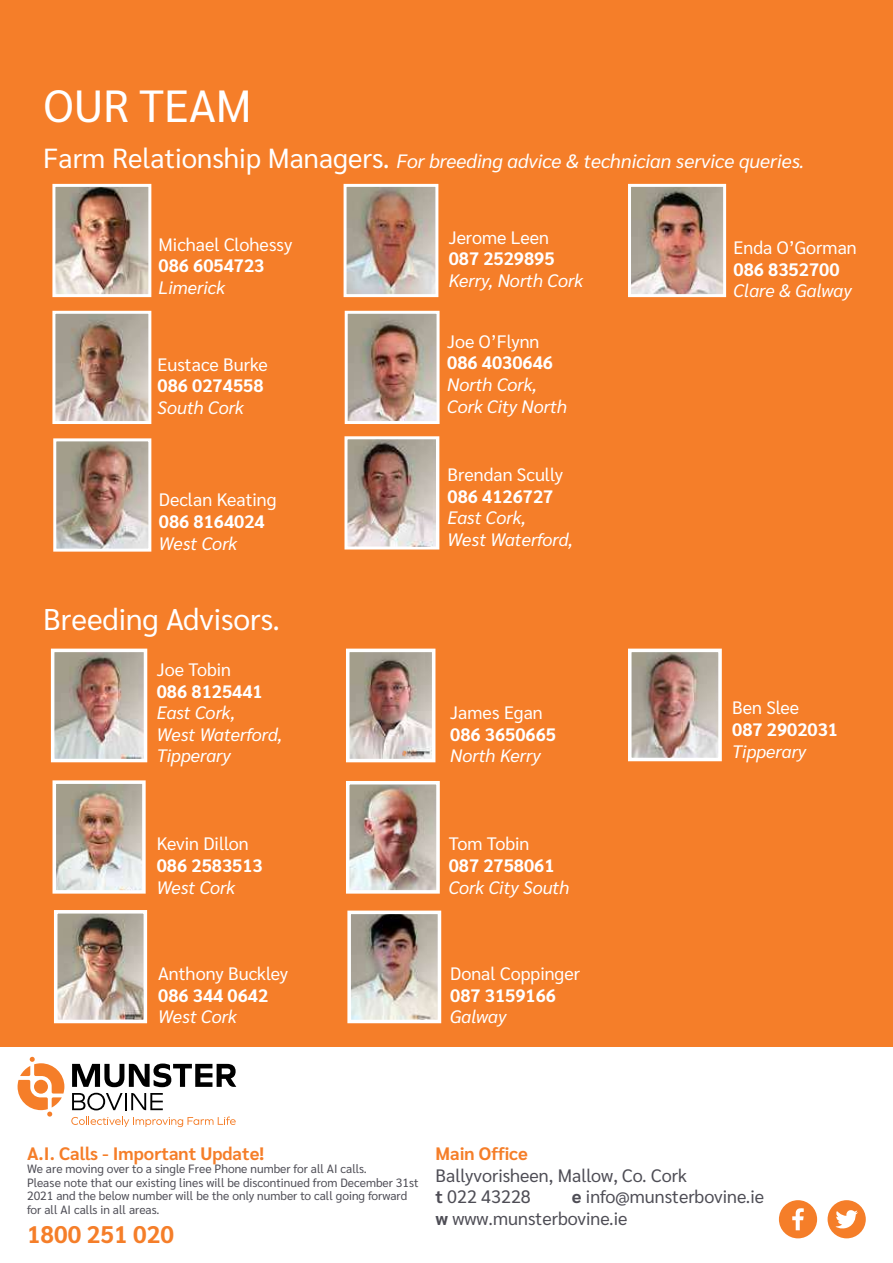
<style>
.page{position:relative;width:893px;height:1263px;background:#fff}
.page>*{position:absolute;margin:0;border:0;box-sizing:border-box;transform-origin:0 0}
.t1{font:45px "Sarabun";color:#fff}
.t2{font:30px "Sarabun";color:#fff}
.t3{font:700 24px "Sarabun";color:#f57e29}
.t4{font:italic 19.35px "Sarabun";color:#fff}
.t5{font:italic 18px/21.6px "Sarabun";color:#fff}
.t6{font:18px "Sarabun";color:#fff}
.t7{font:700 18px "Sarabun";color:#fff}
.t8{font:18px/21.6px "Sarabun";color:#4e4d55}
.t9{font:700 18px "Sarabun";color:#f57e29}
.t10{font:12px/13.5px "Sarabun";color:#4e4d55}
.s1{font-style:normal;font-size:27.6px}
.s2{font-weight:700}
</style>
<div class="page">
<div style="left:0;top:0;width:893px;height:1046px;background:#f57e29"></div>
<svg style="left:828px;top:1200px;width:38px;height:38px"></svg>
<svg style="left:779px;top:1200px;width:38px;height:38px"></svg>
<img style="left:56px;top:188px;width:91px;height:105px">
<div style="left:52px;top:184px;width:99px;height:113px;border:3px solid #fff"></div>
<img style="left:348px;top:188px;width:86px;height:105px">
<div style="left:344px;top:184px;width:94px;height:113px;border:3px solid #fff"></div>
<img style="left:349px;top:315px;width:87px;height:105px">
<div style="left:345px;top:311px;width:95px;height:113px;border:3px solid #fff"></div>
<img style="left:56px;top:315px;width:91px;height:105px">
<div style="left:52px;top:311px;width:99px;height:113px;border:3px solid #fff"></div>
<img style="left:57px;top:442px;width:90px;height:106px">
<div style="left:53px;top:438px;width:98px;height:114px;border:3px solid #fff"></div>
<img style="left:348px;top:440px;width:87px;height:105px">
<div style="left:344px;top:436px;width:95px;height:113px;border:3px solid #fff"></div>
<img style="left:632px;top:188px;width:90px;height:105px">
<div style="left:628px;top:184px;width:98px;height:113px;border:3px solid #fff"></div>
<img style="left:58px;top:785px;width:83px;height:104px">
<div style="left:53px;top:780px;width:93px;height:114px;border:4px solid #fff"></div>
<img style="left:56px;top:654px;width:86px;height:103px">
<div style="left:51px;top:649px;width:96px;height:113px;border:4px solid #fff"></div>
<img style="left:351px;top:786px;width:84px;height:103px">
<div style="left:346px;top:781px;width:94px;height:113px;border:4px solid #fff"></div>
<svg style="left:72px;top:1063px;width:164px;height:24px"></svg>
<svg style="left:72px;top:1093px;width:91px;height:17px"></svg>
<svg style="left:18px;top:1057px;width:46px;height:59px"></svg>
<svg style="left:71px;top:1116px;width:165px;height:11px"></svg>
<img style="left:633px;top:654px;width:84px;height:102px">
<div style="left:628px;top:649px;width:94px;height:112px;border:4px solid #fff"></div>
<img style="left:351px;top:654px;width:79px;height:103px">
<div style="left:346px;top:649px;width:89px;height:113px;border:4px solid #fff"></div>
<img style="left:402px;top:751px;width:22px;height:7px">
<img style="left:59px;top:915px;width:83px;height:103px">
<div style="left:54px;top:910px;width:93px;height:113px;border:4px solid #fff"></div>
<img style="left:352px;top:915px;width:84px;height:103px">
<div style="left:347px;top:910px;width:94px;height:113px;border:4px solid #fff"></div>
<h1 class="t1" style="left:44px;top:81px;width:209px">OUR TEAM</h1>
<h3 class="t4" style="left:43px;top:150px;width:763px"><span class="s1">Farm Relationship Managers.</span> For breeding advice &amp; technician service queries.</h3>
<h3 class="t6" style="left:159px;top:234px;width:135px">Michael Clohessy</h3>
<h3 class="t7" style="left:159px;top:255px;width:107px">086 6054723</h3>
<h3 class="t5" style="left:159px;top:277px;width:68px">Limerick</h3>
<h3 class="t6" style="left:158px;top:354px;width:112px">Eustace Burke</h3>
<h3 class="t7" style="left:158px;top:375px;width:107px">086 0274558</h3>
<h3 class="t5" style="left:158px;top:397px;width:88px">South Cork</h3>
<h3 class="t6" style="left:159px;top:490px;width:119px">Declan Keating</h3>
<h3 class="t7" style="left:159px;top:511px;width:107px">086 8164024</h3>
<h3 class="t5" style="left:159px;top:532px;width:80px">West Cork</h3>
<h2 class="t2" style="left:43px;top:602px;width:238px">Breeding Advisors.</h2>
<h3 class="t6" style="left:157px;top:659px;width:76px">Joe Tobin</h3>
<h3 class="t7" style="left:157px;top:681px;width:107px">086 8125441</h3>
<h3 class="t5" style="left:157px;top:702px;width:127px">East Cork,<br>West Waterford,<br>Tipperary</h3>
<h3 class="t6" style="left:157px;top:834px;width:94px">Kevin Dillon</h3>
<h3 class="t7" style="left:157px;top:855px;width:107px">086 2583513</h3>
<h3 class="t5" style="left:157px;top:877px;width:80px">West Cork</h3>
<h3 class="t6" style="left:158px;top:963px;width:131px">Anthony Buckley</h3>
<h3 class="t7" style="left:158px;top:985px;width:112px">086 344 0642</h3>
<h3 class="t5" style="left:158px;top:1006px;width:80px">West Cork</h3>
<h3 class="t6" style="left:449px;top:227px;width:102px">Jerome Leen</h3>
<h3 class="t7" style="left:449px;top:249px;width:107px">087 2529895</h3>
<h3 class="t5" style="left:449px;top:270px;width:136px">Kerry, North Cork</h3>
<h3 class="t6" style="left:447px;top:331px;width:94px">Joe O’Flynn</h3>
<h3 class="t7" style="left:447px;top:353px;width:107px">086 4030646</h3>
<h3 class="t5" style="left:447px;top:374px;width:121px">North Cork,<br>Cork City North</h3>
<h3 class="t6" style="left:448px;top:464px;width:117px">Brendan Scully</h3>
<h3 class="t7" style="left:448px;top:486px;width:107px">086 4126727</h3>
<h3 class="t5" style="left:448px;top:507px;width:127px">East Cork,<br>West Waterford,</h3>
<h3 class="t6" style="left:450px;top:702px;width:94px">James Egan</h3>
<h3 class="t7" style="left:450px;top:724px;width:107px">086 3650665</h3>
<h3 class="t5" style="left:450px;top:745px;width:92px">North Kerry</h3>
<h3 class="t6" style="left:449px;top:834px;width:82px">Tom Tobin</h3>
<h3 class="t7" style="left:449px;top:855px;width:107px">087 2758061</h3>
<h3 class="t5" style="left:449px;top:877px;width:122px">Cork City South</h3>
<h3 class="t6" style="left:450px;top:963px;width:131px">Donal Coppinger</h3>
<h3 class="t7" style="left:450px;top:985px;width:107px">087 3159166</h3>
<h3 class="t5" style="left:450px;top:1006px;width:58px">Galway</h3>
<h3 class="t6" style="left:734px;top:237px;width:125px">Enda O’Gorman</h3>
<h3 class="t7" style="left:734px;top:259px;width:107px">086 8352700</h3>
<h3 class="t5" style="left:734px;top:280px;width:120px">Clare &amp; Galway</h3>
<h3 class="t6" style="left:732px;top:697px;width:69px">Ben Slee</h3>
<h3 class="t7" style="left:732px;top:719px;width:107px">087 2902031</h3>
<h3 class="t5" style="left:732px;top:740px;width:76px">Tipperary</h3>
<h3 class="t9" style="left:27px;top:1143px;width:238px">A.I. Calls - Important Update!</h3>
<p class="t10" style="left:27px;top:1162px;width:393px">We are moving over to a single Free Phone number for all AI calls.<br>Please note that our existing lines will be discontinued from December 31st 2021 and the below number will be the only number to call going forward for all AI calls in all areas.</p>
<h3 class="t3" style="left:27px;top:1220px;width:148px">1800 251 020</h3>
<h3 class="t9" style="left:435px;top:1143px;width:94px">Main Office</h3>
<h3 class="t8" style="left:435px;top:1164px;width:253px">Ballyvorisheen, Mallow, Co. Cork <span class="s2">t</span> 022 43228</h3>
<h3 class="t8" style="left:435px;top:1186px;width:330px;text-indent:136px"><span class="s2">e</span> info@munsterbovine.ie <span class="s2">w</span> www.munsterbovine.ie</h3>
</div>
